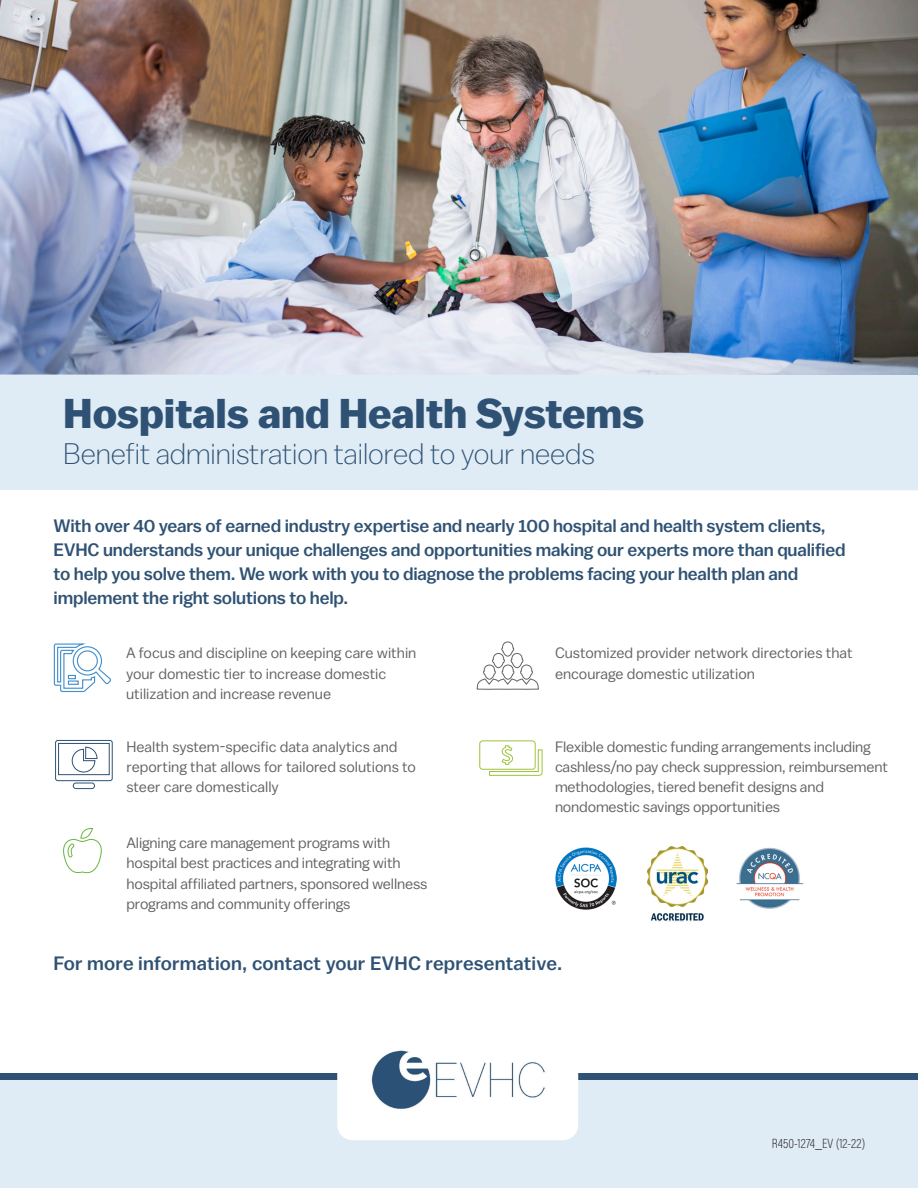
<style>
.page{position:relative;width:918px;height:1188px;background:#fff}
.page>*{position:absolute;margin:0;border:0;box-sizing:border-box;transform-origin:0 0}
.HB_Title{font:700 41.55px "Balto";color:#2f5274}
.HB_Title-2{font:300 29.7px "Balto";color:#2f5274}
.t1{font:500 19.35px "Balto";letter-spacing:.01em;color:#2f5274}
.Into_Paragraph{font:500 18px/24px "Balto";letter-spacing:-.01em;color:#2f5274}
.HB_Bullet_Copy{font:15px/20.2px "Balto";letter-spacing:-.01em;color:#636366}
.t2{font:200 13.5px "Acumin Pro Cond";color:#231f20}
</style>
<div class="page">
<div style="left:0;top:1077px;width:918px;height:111px;background:#dfecf5"></div>
<div style="left:0;top:1074px;width:918px;height:6px;background:#2f5274"></div>
<div style="left:337px;top:1015px;width:241px;height:125px;background:#fff;border-radius:15px"></div>
<img style="left:371px;top:1050px;width:174px;height:59px">
<img style="left:0;top:0;width:918px;height:375px">
<div style="left:0;top:375px;width:918px;height:115px;background:#dfecf5"></div>
<img style="left:736px;top:847px;width:68px;height:62px">
<img style="left:555px;top:848px;width:61px;height:61px">
<img style="left:648px;top:847px;width:60px;height:74px">
<svg style="left:63px;top:828px;width:39px;height:46px"></svg>
<svg style="left:55px;top:740px;width:58px;height:49px"></svg>
<svg style="left:53px;top:643px;width:58px;height:50px"></svg>
<svg style="left:479px;top:740px;width:64px;height:36px"></svg>
<svg style="left:476px;top:641px;width:63px;height:49px"></svg>
<p class="HB_Title" style="left:63px;top:388px;width:583px">Hospitals and Health Systems</p>
<p class="HB_Title-2" style="left:63px;top:436px;width:533px">Benefit administration tailored to your needs</p>
<p class="Into_Paragraph" style="left:54px;top:513px;width:794px">With over 40 years of earned industry expertise and nearly 100 hospital and health system clients, EVHC understands your unique challenges and opportunities making our experts more than qualified to help you solve them. We work with you to diagnose the problems facing your health plan and implement the right solutions to help.</p>
<p class="HB_Bullet_Copy" style="left:126px;top:643px;width:292px">A focus and discipline on keeping care within your domestic tier to increase domestic utilization and increase revenue</p>
<p class="HB_Bullet_Copy" style="left:126px;top:736px;width:291px">Health system-specific data analytics and reporting that allows for tailored solutions to steer care domestically</p>
<p class="HB_Bullet_Copy" style="left:126px;top:832px;width:303px">Aligning care management programs with hospital best practices and integrating with hospital affiliated partners, sponsored wellness programs and community offerings</p>
<p class="HB_Bullet_Copy" style="left:555px;top:643px;width:299px">Customized provider network directories that encourage domestic utilization</p>
<p class="HB_Bullet_Copy" style="left:555px;top:736px;width:335px">Flexible domestic funding arrangements including cashless/no pay check suppression, reimbursement methodologies, tiered benefit designs and nondomestic savings opportunities</p>
<p class="t1" style="left:54px;top:952px;width:510px">For more information, contact your EVHC representative.</p>
<p class="t2" style="left:772px;top:1135px;width:95px">R450-1274_EV (12-22)</p>
</div>
